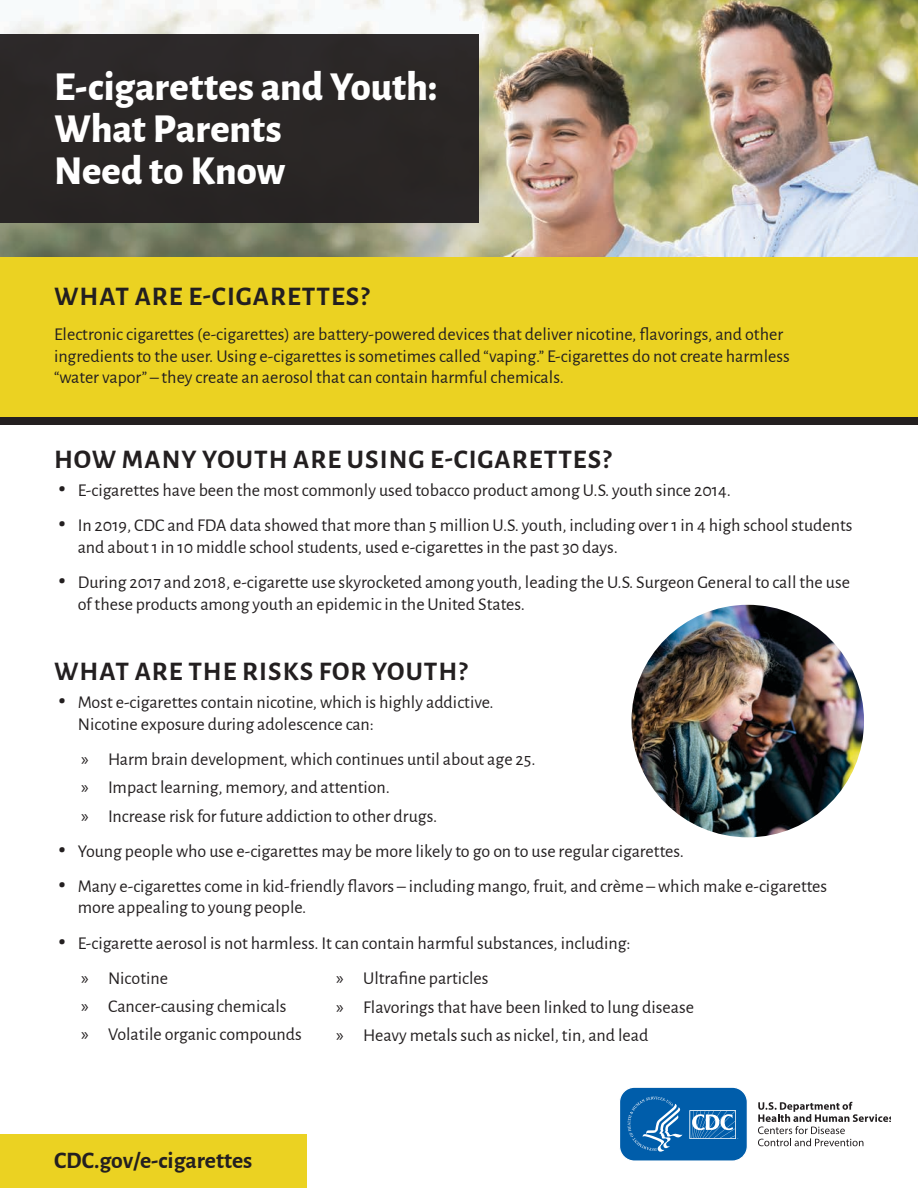
<style>
.page{position:relative;width:918px;height:1188px;background:#fff}
.page>*{position:absolute;margin:0;border:0;box-sizing:border-box;transform-origin:0 0}
.t1{font:800 40.5px/42px "Alegreya Sans";color:#fff}
.t2{font:700 27px "Alegreya Sans";letter-spacing:.04em;color:#231f20}
.t3{font:700 23.7px "Alegreya Sans";color:#231f20}
.t4{font:18px/21.6px "Alegreya Sans";color:#231f20}
.s1{font-weight:700;font-size:30px}
.s2{font-family:"Myriad Pro"}
</style>
<div class="page">
<div style="left:0;top:223px;width:918px;height:202px;background:#ebd222"></div>
<img style="left:0;top:0;width:918px;height:256px">
<div style="left:0;top:34px;width:479px;height:189px;background:#2b2726"></div>
<svg style="left:620px;top:1087px;width:127px;height:74px;background:#2474b6"></svg>
<svg style="left:758px;top:1102px;width:133px;height:44px"></svg>
<div style="left:0;top:418px;width:918px;height:7px;background:#231f20"></div>
<img style="left:632px;top:605px;width:232px;height:232px;border-radius:116px">
<div style="left:0;top:1134px;width:306px;height:54px;background:#ebd222"></div>
<h1 class="t1" style="left:54px;top:63px;width:385px">E-cigarettes and Youth:<br>What Parents<br>Need to Know</h1>
<h2 class="t2" style="left:54px;top:276px;width:317px">WHAT ARE E-CIGARETTES?</h2>
<p class="t4" style="left:54px;top:323px;width:737px">Electronic cigarettes (e-cigarettes) are battery-powered devices that deliver nicotine, flavorings, and other ingredients to the user. Using e-cigarettes is sometimes called “vaping.” E-cigarettes do not create harmless “water vapor” – they create an aerosol that can contain harmful chemicals.</p>
<h2 class="t2" style="left:54px;top:439px;width:558px">HOW MANY YOUTH ARE USING E-CIGARETTES?</h2>
<p class="t4" style="left:58px;top:479px;width:674px"><span class="s1">•</span> E-cigarettes have been the most commonly used tobacco product among U.S. youth since 2014.</p>
<p class="t4" style="left:78px;top:514px;width:776px;text-indent:-19px"><span class="s1">•</span> In 2019, CDC and FDA data showed that more than 5 million U.S. youth, including over 1 in 4 high school students and about 1 in 10 middle school students, used e-cigarettes in the past 30 days.</p>
<p class="t4" style="left:78px;top:570px;width:774px;text-indent:-19px"><span class="s1">•</span> During 2017 and 2018, e-cigarette use skyrocketed among youth, leading the U.S. Surgeon General to call the use of these products among youth an epidemic in the United States.</p>
<h2 class="t2" style="left:54px;top:651px;width:415px">WHAT ARE THE RISKS FOR YOUTH?</h2>
<p class="t4" style="left:78px;top:691px;width:417px;text-indent:-19px"><span class="s1">•</span> Most e-cigarettes contain nicotine, which is highly addictive.<br>Nicotine exposure during adolescence can:</p>
<p class="t4" style="left:81px;top:747px;width:456px"><span class="s2">»</span> Harm brain development, which continues until about age 25.</p>
<p class="t4" style="left:81px;top:776px;width:310px"><span class="s2">»</span> Impact learning, memory, and attention.</p>
<p class="t4" style="left:81px;top:804px;width:358px"><span class="s2">»</span> Increase risk for future addiction to other drugs.</p>
<p class="t4" style="left:58px;top:839px;width:627px"><span class="s1">•</span> Young people who use e-cigarettes may be more likely to go on to use regular cigarettes.</p>
<p class="t4" style="left:78px;top:874px;width:751px;text-indent:-19px"><span class="s1">•</span> Many e-cigarettes come in kid-friendly flavors – including mango, fruit, and crème – which make e-cigarettes more appealing to young people.</p>
<p class="t4" style="left:58px;top:931px;width:574px"><span class="s1">•</span> E-cigarette aerosol is not harmless. It can contain harmful substances, including:</p>
<p class="t4" style="left:81px;top:966px;width:89px"><span class="s2">»</span> Nicotine</p>
<p class="t4" style="left:81px;top:994px;width:207px"><span class="s2">»</span> Cancer-causing chemicals</p>
<p class="t4" style="left:81px;top:1023px;width:222px"><span class="s2">»</span> Volatile organic compounds</p>
<p class="t4" style="left:336px;top:967px;width:154px"><span class="s2">»</span> Ultrafine particles</p>
<p class="t4" style="left:336px;top:995px;width:359px"><span class="s2">»</span> Flavorings that have been linked to lung disease</p>
<p class="t4" style="left:336px;top:1023px;width:314px"><span class="s2">»</span> Heavy metals such as nickel, tin, and lead</p>
<h3 class="t3" style="left:54px;top:1143px;width:200px">CDC.gov/e-cigarettes</h3>
</div>
